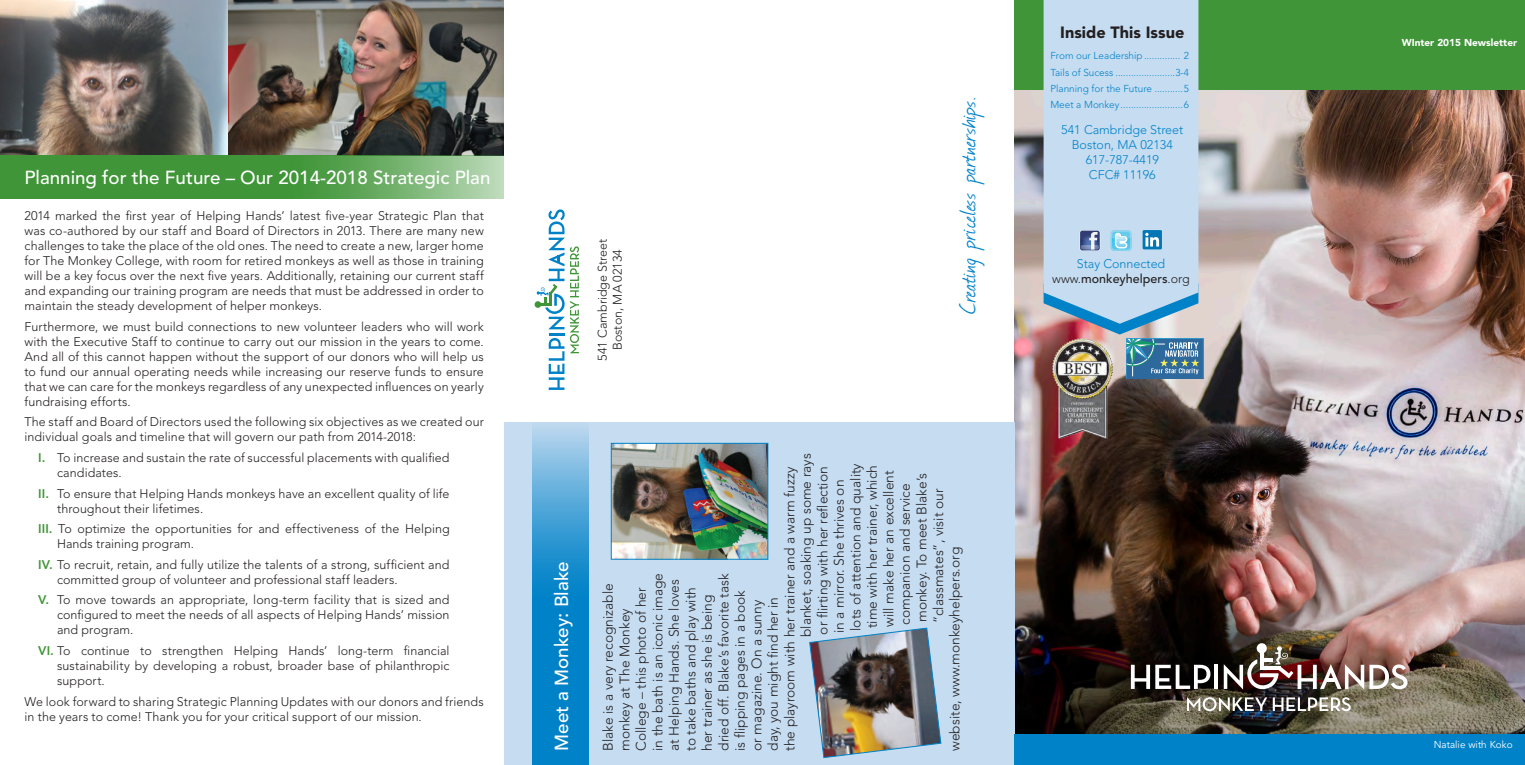
<style>
.page{position:relative;width:1525px;height:765px;background:#fff}
.page>*{position:absolute;margin:0;border:0;box-sizing:border-box;transform-origin:0 0}
.t1{font:26.25px "Journal";letter-spacing:.02em;color:#0082c8}
.t2{font:500 18.75px "Avenir";color:#fff}
.t3{font:900 16.25px "Avenir";color:#231f20}
.t4{font:300 13.75px "Avenir";color:#231f20}
.t5{font:300 12.5px/15px "Avenir";letter-spacing:.005em;color:#231f20}
.t6{font:300 12.5px/15px "Avenir";color:#0082c8;text-align:center}
.t7{font:300 10px/16.2px "Avenir";color:#0082c8;text-align:justify}
.t8{font:900 10px "Avenir";color:#fff}
.t9{font:10px "Avenir";color:#fff}
.s1{font-weight:800;color:#3f9537}
.s2{color:#231f20}
.s3{font-weight:500;color:#231f20}
</style>
<div class="page">
<img style="left:1014px;top:89px;width:510px;height:646px">
<img style="left:0;top:0;width:504px;height:155px">
<div style="left:504px;top:422px;width:510px;height:343px;background:#c5dcf1"></div>
<div style="left:1014px;top:0;width:510px;height:89px;background:#3f9537"></div>
<svg style="left:1130px;top:665px;width:80px;height:24px"></svg>
<hr style="left:1214px;top:665px;width:4px;height:24px;background:#fff">
<svg style="left:1187px;top:697px;width:163px;height:14px"></svg>
<svg style="left:1256px;top:643px;width:10px;height:10px"></svg>
<img style="left:1223px;top:646px;width:184px;height:45px">
<svg style="left:534px;top:301px;width:7px;height:7px"></svg>
<svg style="left:537px;top:209px;width:42px;height:181px"></svg>
<div style="left:1043px;top:0;width:155px;height:283px;background:#c5dcf1"></div>
<div style="left:1014px;top:735px;width:510px;height:30px;background:#0082c8"></div>
<svg style="left:0;top:155px;width:504px;height:44px;background:#56a14f"></svg>
<svg style="left:533px;top:427px;width:56px;height:338px;background:#2994d0"></svg>
<img style="left:809px;top:627px;width:133px;height:132px">
<img style="left:613px;top:445px;width:153px;height:113px">
<div style="left:611px;top:443px;width:157px;height:117px;border:1px solid #0082c8"></div>
<svg style="left:1079px;top:230px;width:21px;height:21px"></svg>
<svg style="left:1080px;top:231px;width:19px;height:14px"></svg>
<svg style="left:1080px;top:245px;width:19px;height:5px"></svg>
<svg style="left:1110px;top:230px;width:21px;height:21px"></svg>
<div style="left:1142px;top:230px;width:20px;height:19px;background:#0177b5"></div>
<svg style="left:1145px;top:233px;width:14px;height:14px"></svg>
<div style="left:1126px;top:338px;width:77px;height:40px;background:#2d699c"></div>
<hr style="left:1132px;top:338px;width:1px;height:38px;background:#fff">
<img style="left:1043px;top:283px;width:156px;height:91px">
<div style="left:1126px;top:338px;width:77px;height:41px;border:1px solid #3099ce"></div>
<img style="left:1052px;top:338px;width:60px;height:100px">
<h2 class="t2" style="left:24px;top:167px;width:467px">Planning for the Future – Our 2014-2018 Strategic Plan</h2>
<p class="t5" style="left:24px;top:208px;width:461px;text-align:justify">2014 marked the first year of Helping Hands’ latest five-year Strategic Plan that was co-authored by our staff and Board of Directors in 2013. There are many new challenges to take the place of the old ones. The need to create a new, larger home for The Monkey College, with room for retired monkeys as well as those in training will be a key focus over the next five years. Additionally, retaining our current staff and expanding our training program are needs that must be addressed in order to maintain the steady development of helper monkeys.</p>
<p class="t5" style="left:24px;top:319px;width:461px;text-align:justify">Furthermore, we must build connections to new volunteer leaders who will work with the Executive Staff to continue to carry out our mission in the years to come.<br>And all of this cannot happen without the support of our donors who will help us to fund our annual operating needs while increasing our reserve funds to ensure that we can care for the monkeys regardless of any unexpected influences on yearly fundraising efforts.</p>
<p class="t5" style="left:24px;top:415px;width:461px">The staff and Board of Directors used the following six objectives as we created our individual goals and timeline that will govern our path from 2014-2018:</p>
<p class="t5" style="left:57px;top:450px;width:394px;text-indent:-19px"><span class="s1">I.</span> To increase and sustain the rate of successful placements with qualified candidates.</p>
<p class="t5" style="left:57px;top:486px;width:394px;text-indent:-19px"><span class="s1">II.</span> To ensure that Helping Hands monkeys have an excellent quality of life throughout their lifetimes.</p>
<p class="t5" style="left:57px;top:521px;width:394px;text-indent:-19px"><span class="s1">III.</span> To optimize the opportunities for and effectiveness of the Helping<br>Hands training program.</p>
<p class="t5" style="left:57px;top:557px;width:394px;text-indent:-19px"><span class="s1">IV.</span> To recruit, retain, and fully utilize the talents of a strong, sufficient and committed group of volunteer and professional staff leaders.</p>
<p class="t5" style="left:57px;top:593px;width:394px;text-align:justify;text-indent:-19px"><span class="s1">V.</span> To move towards an appropriate, long-term facility that is sized and configured to meet the needs of all aspects of Helping Hands’ mission and program.</p>
<p class="t5" style="left:57px;top:643px;width:394px;text-align:justify;text-indent:-19px"><span class="s1">VI.</span> To continue to strengthen Helping Hands’ long-term financial sustainability by developing a robust, broader base of philanthropic support.</p>
<p class="t5" style="left:24px;top:694px;width:461px">We look forward to sharing Strategic Planning Updates with our donors and friends in the years to come! Thank you for your critical support of our mission.</p>
<p class="t5" style="left:595px;top:361px;width:124px;text-align:center;rotate:-90deg">541 Cambridge Street<br>Boston, MA 02134</p>
<h1 class="t1" style="left:950px;top:314px;width:219px;rotate:-90deg">Creating priceless partnerships.</h1>
<h2 class="t2" style="left:551px;top:751px;width:191px;rotate:-90deg">Meet a Monkey: Blake</h2>
<p class="t4" style="left:798px;top:637px;width:185px;rotate:-90deg">blanket, soaking up some rays</p>
<p class="t4" style="left:847px;top:631px;width:169px;rotate:-90deg">lots of attention and quality</p>
<p class="t4" style="left:864px;top:628px;width:165px;rotate:-90deg">time with her trainer, which</p>
<p class="t4" style="left:880px;top:627px;width:158px;rotate:-90deg">will make her an excellent</p>
<p class="t4" style="left:781px;top:751px;width:285px;rotate:-90deg">the playroom with her trainer and a warm fuzzy</p>
<p class="t4" style="left:814px;top:635px;width:170px;rotate:-90deg">or flirting with her reflection</p>
<p class="t4" style="left:897px;top:625px;width:143px;rotate:-90deg">companion and service</p>
<p class="t4" style="left:913px;top:622px;width:150px;rotate:-90deg">monkey. To meet Blake’s</p>
<p class="t4" style="left:831px;top:633px;width:155px;rotate:-90deg">in a mirror. She thrives on</p>
<p class="t4" style="left:930px;top:623px;width:136px;rotate:-90deg">“classmates”, visit our</p>
<p class="t4" style="left:946px;top:751px;width:205px;rotate:-90deg">website, www.monkeyhelpers.org</p>
<p class="t4" style="left:715px;top:751px;width:179px;rotate:-90deg">dried off. Blake’s favorite task</p>
<p class="t4" style="left:649px;top:751px;width:179px;rotate:-90deg">in the bath is an iconic image</p>
<p class="t4" style="left:666px;top:751px;width:173px;rotate:-90deg">at Helping Hands. She loves</p>
<p class="t4" style="left:682px;top:751px;width:165px;rotate:-90deg">to take baths and play with</p>
<p class="t4" style="left:699px;top:751px;width:157px;rotate:-90deg">her trainer as she is being</p>
<p class="t4" style="left:600px;top:751px;width:169px;rotate:-90deg">Blake is a very recognizable</p>
<p class="t4" style="left:633px;top:751px;width:165px;rotate:-90deg">College – this photo of her</p>
<p class="t4" style="left:732px;top:751px;width:162px;rotate:-90deg">is flipping pages in a book</p>
<p class="t4" style="left:748px;top:751px;width:152px;rotate:-90deg">or magazine. On a sunny</p>
<p class="t4" style="left:765px;top:751px;width:155px;rotate:-90deg">day, you might find her in</p>
<p class="t4" style="left:616px;top:751px;width:144px;rotate:-90deg">monkey at The Monkey</p>
<h3 class="t3" style="left:1060px;top:22px;width:125px">Inside This Issue</h3>
<p class="t7" style="left:1050px;top:48px;width:140px">From our Leadership.............. 2<br>Tails of Sucess .......................3-4<br>Planning for the Future ...........5<br>Meet a Monkey........................6</p>
<p class="t6" style="left:1061px;top:123px;width:124px">541 Cambridge Street<br>Boston, MA 02134<br>617-787-4419<br>CFC# 11196</p>
<p class="t6" style="left:1052px;top:257px;width:139px">Stay Connected <span class="s2">www.</span><span class="s3">monkeyhelpers</span><span class="s2">.org</span></p>
<p class="t8" style="left:1401px;top:37px;width:117px">WInter 2015 Newsletter</p>
<p class="t9" style="left:1433px;top:739px;width:80px">Natalie with Koko</p>
</div>
